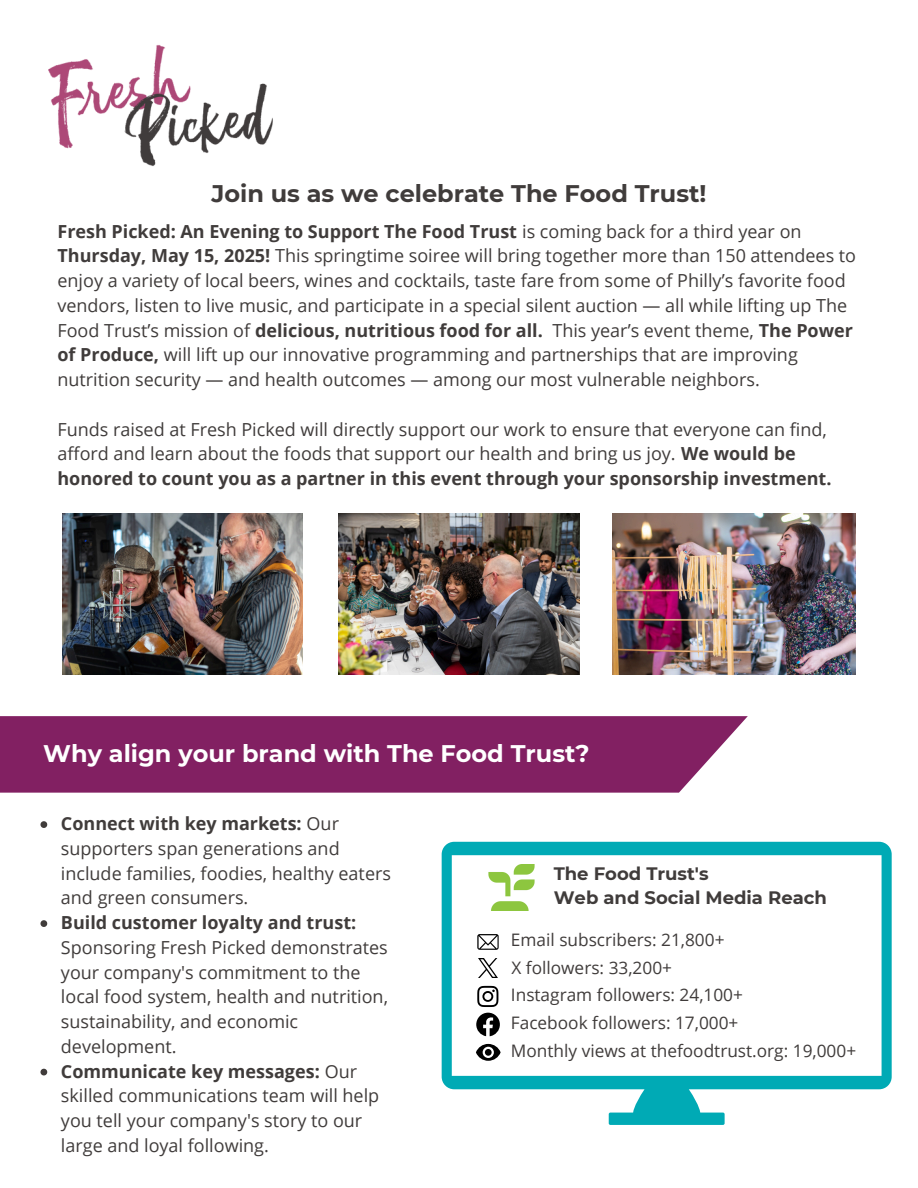
<style>
.page{position:relative;width:918px;height:1188px;background:#fff}
.page>*{position:absolute;margin:0;border:0;box-sizing:border-box;transform-origin:0 0}
.t1{font:700 24px "Montserrat";color:#fff}
.t2{font:700 24px "Montserrat";color:#403c3b}
.t3{font:18px/24.8px "Open Sans";color:#403c3b}
.t4{font:700 18px/24.8px "Montserrat";color:#403c3b}
.t5{font:17.25px "Open Sans";color:#403c3b}
.s1{font-weight:700}
</style>
<div class="page">
<svg style="left:442px;top:842px;width:450px;height:283px"></svg>
<img style="left:488px;top:865px;width:46px;height:46px">
<svg style="left:0;top:716px;width:748px;height:77px;background:#882b6a"></svg>
<svg style="left:477px;top:934px;width:22px;height:16px"></svg>
<svg style="left:477px;top:986px;width:21px;height:21px"></svg>
<svg style="left:476px;top:1013px;width:24px;height:23px"></svg>
<svg style="left:476px;top:1044px;width:25px;height:17px"></svg>
<img style="left:339px;top:514px;width:241px;height:161px">
<img style="left:62px;top:514px;width:241px;height:161px">
<img style="left:479px;top:958px;width:19px;height:19px">
<img style="left:48px;top:45px;width:225px;height:121px">
<img style="left:613px;top:514px;width:243px;height:161px">
<svg style="left:40px;top:821px;width:7px;height:7px"></svg>
<svg style="left:40px;top:920px;width:7px;height:7px"></svg>
<svg style="left:40px;top:1069px;width:7px;height:6px"></svg>
<p class="t2" style="left:211px;top:179px;width:497px">Join us as we celebrate The Food Trust!</p>
<h1 class="t3" style="left:57px;top:218px;width:800px"><span class="s1">Fresh Picked: An Evening to Support The Food Trust</span> is coming back for a third year on <span class="s1">Thursday, May 15, 2025!</span> This springtime soiree will bring together more than 150 attendees to enjoy a variety of local beers, wines and cocktails, taste fare from some of Philly’s favorite food vendors, listen to live music, and participate in a special silent auction — all while lifting up The Food Trust’s mission of <span class="s1">delicious, nutritious food for all.</span> This year’s event theme, <span class="s1">The Power of Produce,</span> will lift up our innovative programming and partnerships that are improving nutrition security — and health outcomes — among our most vulnerable neighbors.</h1>
<p class="t3" style="left:57px;top:416px;width:776px">Funds raised at Fresh Picked will directly support our work to ensure that everyone can find, afford and learn about the foods that support our health and bring us joy. <span class="s1">We would be honored to count you as a partner in this event through your sponsorship investment.</span></p>
<p class="t1" style="left:43px;top:738px;width:548px">Why align your brand with The Food Trust?</p>
<p class="t3" style="left:61px;top:811px;width:332px"><span class="s1">Connect with key markets:</span> Our supporters span generations and include families, foodies, healthy eaters and green consumers.</p>
<p class="t3" style="left:61px;top:910px;width:329px"><span class="s1">Build customer loyalty and trust:<br></span>Sponsoring Fresh Picked demonstrates your company's commitment to the local food system, health and nutrition, sustainability, and economic development.</p>
<p class="t3" style="left:61px;top:1058px;width:320px"><span class="s1">Communicate key messages:</span> Our skilled communications team will help you tell your company's story to our large and loyal following.</p>
<p class="t4" style="left:554px;top:861px;width:275px">The Food Trust's<br>Web and Social Media Reach</p>
<h1 class="t5" style="left:511px;top:928px;width:215px">Email subscribers: 21,800+</h1>
<p class="t5" style="left:511px;top:956px;width:162px">X followers: 33,200+</p>
<p class="t5" style="left:511px;top:983px;width:234px">Instagram followers: 24,100+</p>
<p class="t5" style="left:511px;top:1011px;width:229px">Facebook followers: 17,000+</p>
<p class="t5" style="left:511px;top:1038px;width:347px">Monthly views at thefoodtrust.org: 19,000+</p>
</div>
